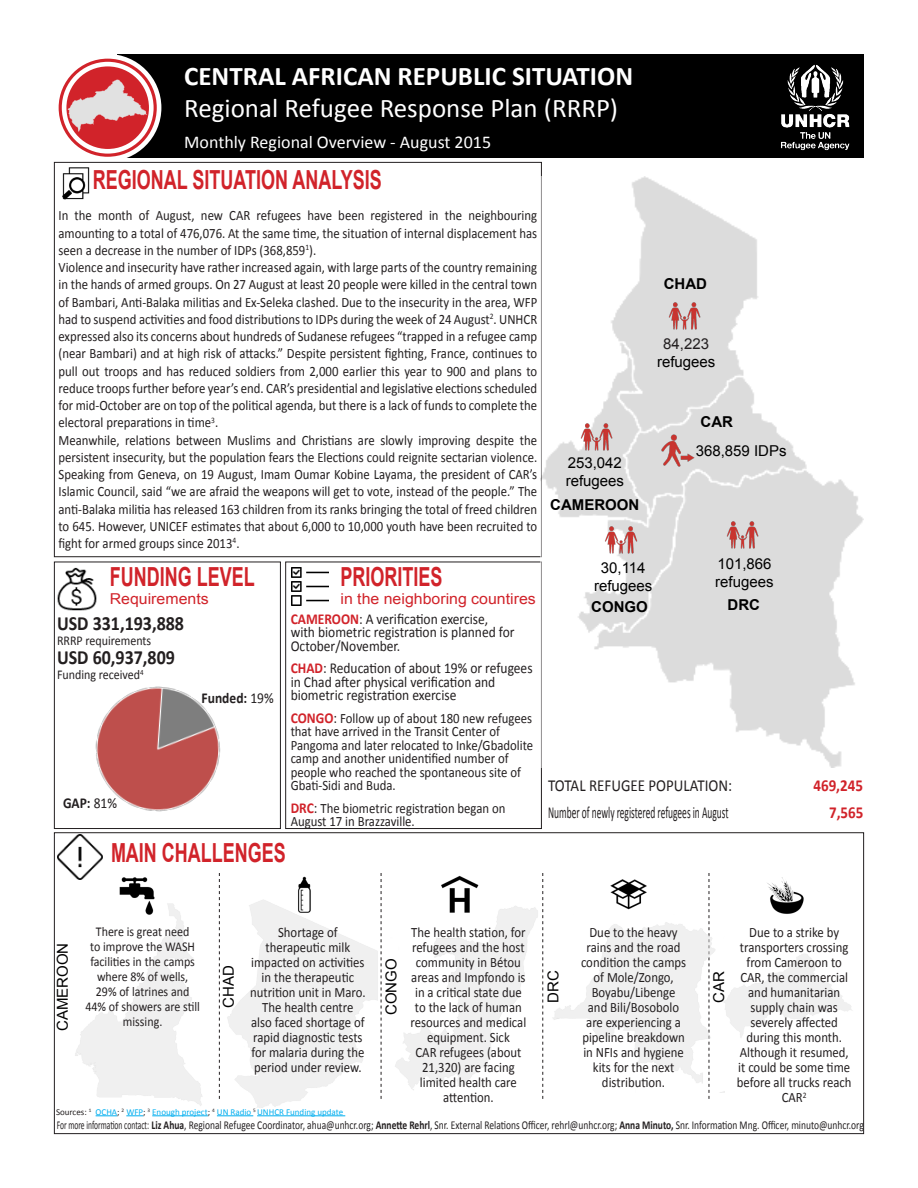
<style>
.page{position:relative;width:918px;height:1188px;background:#fff}
.page>*{position:absolute;margin:0;border:0;box-sizing:border-box;transform-origin:0 0}
.t1{font:27px "Calibri";color:#fff}
.t2{font:700 27px "Calibri";color:#fff}
.t3{font:700 26.25px "Arial";color:#d1232a;scale:.68 1}
.t4{font:700 20.1px "Calibri";color:#231f20;scale:.89 1}
.t5{font:18px "Calibri";color:#fff}
.t6{font:16.8px "Calibri";color:#231f20;scale:.56 1}
.t7{font:16.8px "Calibri";color:#231f20;scale:.89 1}
.t8{font:700 16.8px "Calibri";color:#d1232a;scale:.89 1}
.t9{font:15.15px/13.5px "Calibri";color:#231f20;scale:.89 1}
.t10{font:700 15.15px "Calibri";color:#231f20;scale:.89 1}
.t11{font:15px "Arial";color:#000}
.t12{font:15px "Arial";color:#d1232a;scale:1.06 1}
.t13{font:700 15px "Arial";color:#000}
.t14{font:15px "Arial";color:#231f20}
.t15{font:14.25px/15px "Calibri";color:#231f20;text-align:center;scale:.89 1}
.t16{font:13.5px/15px "Calibri";color:#231f20;text-align:center;scale:.89 1}
.t17{font:12px "Calibri";color:#231f20;scale:.63 1}
.t18{font:9px "Calibri";color:#00aeef}
.s1{font-weight:400}
.s2{font-weight:700;color:#d1232a}
.s3{font-weight:700;font-size:15.15px;color:#d1232a}
.s4{font-size:15.15px}
.s5{color:#231f20}
.s6{font-weight:700}
</style>
<div class="page">
<div style="left:117px;top:54px;width:747px;height:104px;background:#000"></div>
<img style="left:781px;top:64px;width:69px;height:86px">
<svg style="left:56px;top:56px;width:103px;height:103px"></svg>
<div style="left:54px;top:54px;width:107px;height:107px;border:5px solid #fff;border-radius:50%"></div>
<svg style="left:64px;top:64px;width:87px;height:87px"></svg>
<div style="left:62px;top:62px;width:92px;height:92px;border:5px solid #fff;border-radius:50%"></div>
<img style="left:66px;top:77px;width:84px;height:56px">
<svg style="left:219px;top:873px;width:1px;height:226px"></svg>
<svg style="left:381px;top:873px;width:1px;height:226px"></svg>
<svg style="left:542px;top:873px;width:1px;height:28px"></svg>
<svg style="left:709px;top:873px;width:1px;height:226px"></svg>
<div style="left:54px;top:562px;width:227px;height:267px;border:1px solid #231f20"></div>
<div style="left:285px;top:562px;width:257px;height:267px;border:1px solid #231f20"></div>
<img style="left:395px;top:903px;width:149px;height:196px">
<img style="left:54px;top:567px;width:43px;height:46px">
<img style="left:54px;top:162px;width:42px;height:42px">
<img style="left:57px;top:834px;width:45px;height:45px">
<img style="left:291px;top:567px;width:38px;height:38px">
<svg style="left:96px;top:1116px;width:21px;height:1px"></svg>
<svg style="left:126px;top:1116px;width:17px;height:1px"></svg>
<hr style="left:152px;top:1116px;width:56px;height:1px;background:#00aeef">
<hr style="left:217px;top:1116px;width:36px;height:1px;background:#00aeef">
<hr style="left:257px;top:1116px;width:88px;height:1px;background:#00aeef">
<img style="left:541px;top:176px;width:322px;height:592px">
<img style="left:722px;top:514px;width:42px;height:42px">
<img style="left:657px;top:429px;width:41px;height:42px">
<img style="left:664px;top:295px;width:42px;height:42px">
<img style="left:576px;top:416px;width:41px;height:41px">
<img style="left:600px;top:519px;width:42px;height:42px">
<img style="left:53px;top:674px;width:168px;height:151px">
<img style="left:767px;top:877px;width:37px;height:37px">
<img style="left:119px;top:877px;width:36px;height:38px">
<img style="left:610px;top:879px;width:37px;height:31px">
<img style="left:436px;top:875px;width:48px;height:43px">
<img style="left:281px;top:876px;width:30px;height:43px">
<p class="t2" style="left:184px;top:59px;width:451px">CENTRAL AFRICAN REPUBLIC SITUATION</p>
<p class="t1" style="left:184px;top:91px;width:435px">Regional Refugee Response Plan (RRRP)</p>
<p class="t5" style="left:184px;top:131px;width:308px">Monthly Regional Overview - August 2015</p>
<p class="t3" style="left:93px;top:162px;width:427px">REGIONAL SITUATION ANALYSIS</p>
<p class="t15" style="left:58px;top:207px;width:539px;line-height:17.2px;text-align:justify">In the month of August, new CAR refugees have been registered in the neighbouring amounting to a total of 476,076. At the same time, the situation of internal displacement has seen a decrease in the number of IDPs (368,859<sup>1</sup>).</p>
<p class="t15" style="left:58px;top:259px;width:539px;line-height:17.2px;text-align:justify">Violence and insecurity have rather increased again, with large parts of the country remaining in the hands of armed groups. On 27 August at least 20 people were killed in the central town of Bambari, Anti-Balaka militias and Ex-Seleka clashed. Due to the insecurity in the area, WFP had to suspend activities and food distributions to IDPs during the week of 24 August<sup>2</sup>. UNHCR expressed also its concerns about hundreds of Sudanese refugees “trapped in a refugee camp (near Bambari) and at high risk of attacks.” Despite persistent fighting, France, continues to pull out troops and has reduced soldiers from 2,000 earlier this year to 900 and plans to reduce troops further before year’s end. CAR’s presidential and legislative elections scheduled for mid-October are on top of the political agenda, but there is a lack of funds to complete the electoral preparations in time<sup>3</sup>.</p>
<p class="t15" style="left:58px;top:431px;width:539px;line-height:17.2px;text-align:justify">Meanwhile, relations between Muslims and Christians are slowly improving despite the persistent insecurity, but the population fears the Elections could reignite sectarian violence.<br>Speaking from Geneva, on 19 August, Imam Oumar Kobine Layama, the president of CAR’s Islamic Council, said “we are afraid the weapons will get to vote, instead of the people.” The anti-Balaka militia has released 163 children from its ranks bringing the total of freed children to 645. However, UNICEF estimates that about 6,000 to 10,000 youth have been recruited to fight for armed groups since 2013<sup>4</sup>.</p>
<p class="t11" style="left:568px;top:453px;width:56px">253,042</p>
<p class="t11" style="left:566px;top:471px;width:60px">refugees</p>
<p class="t13" style="left:550px;top:494px;width:91px">CAMEROON</p>
<p class="t13" style="left:664px;top:274px;width:45px">CHAD</p>
<p class="t14" style="left:663px;top:334px;width:47px">84,223</p>
<p class="t11" style="left:657px;top:352px;width:60px">refugees</p>
<p class="t13" style="left:701px;top:411px;width:34px">CAR</p>
<p class="t11" style="left:696px;top:441px;width:92px">368,859 IDPs</p>
<p class="t3" style="left:110px;top:560px;width:215px">FUNDING LEVEL</p>
<p class="t12" style="left:110px;top:589px;width:95px">Requirements</p>
<p class="t4" style="left:57px;top:610px;width:144px">USD 331,193,888</p>
<p class="t16" style="left:57px;top:633px;width:107px">RRRP requirements</p>
<p class="t4" style="left:57px;top:645px;width:134px">USD 60,937,809</p>
<p class="t16" style="left:57px;top:667px;width:99px">Funding received<sup>4</sup></p>
<p class="t10" style="left:202px;top:688px;width:82px">Funded: <span class="s1">19%</span></p>
<p class="t10" style="left:63px;top:794px;width:62px">GAP: <span class="s1">81%</span></p>
<p class="t3" style="left:340px;top:560px;width:152px">PRIORITIES</p>
<p class="t12" style="left:340px;top:589px;width:186px">in the neighboring countires</p>
<p class="t9" style="left:291px;top:612px;width:253px"><span class="s2">CAMEROON</span>: A verification exercise, with biometric registration is planned for<br>October/November.</p>
<p class="t9" style="left:291px;top:662px;width:273px"><span class="s2">CHAD</span>: Reducation of about 19% or refugees in Chad after physical verification and biometric registration exercise</p>
<p class="t15" style="left:291px;top:711px;width:274px;line-height:13.5px;text-align:left"><span class="s3">CONGO</span><span class="s4">:</span> Follow up of about 180 new refugees that have arrived in the Transit Center of Pangoma and later relocated to Inke/Gbadolite camp and another unidentified number of people who reached the spontaneous site of Gbati-Sidi and Buda.</p>
<p class="t15" style="left:291px;top:801px;width:243px;line-height:13.5px;text-align:left"><span class="s3">DRC</span><span class="s4">:</span> The biometric registration began on<br>August 17 in Brazzaville.</p>
<p class="t3" style="left:111px;top:836px;width:259px">MAIN CHALLENGES</p>
<p class="t11" style="left:601px;top:557px;width:46px">30,114</p>
<p class="t11" style="left:594px;top:575px;width:60px">refugees</p>
<p class="t11" style="left:717px;top:554px;width:56px">101,866</p>
<p class="t11" style="left:715px;top:572px;width:60px">refugees</p>
<p class="t13" style="left:591px;top:596px;width:58px">CONGO</p>
<p class="t13" style="left:728px;top:594px;width:34px">DRC</p>
<p class="t7" style="left:548px;top:774px;width:208px">TOTAL REFUGEE POPULATION:</p>
<p class="t8" style="left:813px;top:774px;width:57px">469,245</p>
<p class="t6" style="left:548px;top:801px;width:324px">Number of newly registered refugees in August</p>
<p class="t8" style="left:829px;top:801px;width:40px">7,565</p>
<p class="t15" style="left:250px;top:924px;width:131px">Shortage of therapeutic milk impacted on activities in the therapeutic nutrition unit in Maro.<br>The health centre<br>also faced shortage of rapid diagnostic tests for malaria during the period under review.</p>
<p class="t18" style="left:56px;top:1106px;width:289px"><span class="s5">Sources:</span> <sup>1</sup> OCHA<span class="s5">;</span> <sup>2</sup> WFP<span class="s5">;</span> <sup>3</sup> Enough project<span class="s5">;</span> <sup>4</sup> UN Radio <sup>5</sup> UNHCR Funding update</p>
<p class="t17" style="left:57px;top:1118px;width:1283px">For more information contact: <span class="s6">Liz Ahua</span>, Regional Refugee Coordinator, ahua@unhcr.org; <span class="s6">Annette Rehrl</span>, Snr. External Relations Officer, rehrl@unhcr.org; <span class="s6">Anna Minuto,</span> Snr. Information Mng. Officer, minuto@unhcr.org</p>
<p class="t16" style="left:85px;top:924px;width:130px">There is great need<br>to improve the WASH facilities in the camps where 8% of wells,<br>29% of latrines and<br>44% of showers are still missing.</p>
<p class="t15" style="left:411px;top:924px;width:132px">The health station, for refugees and the host community in Bétou areas and Impfondo is in a critical state due to the lack of human resources and medical equipment. Sick<br>CAR refugees (about<br>21,320) are facing limited health care attention.</p>
<p class="t15" style="left:581px;top:924px;width:120px">Due to the heavy rains and the road condition the camps of Mole/Zongo,<br>Boyabu/Libenge and Bili/Bosobolo are experiencing a pipeline breakdown in NFIs and hygiene kits for the next distribution.</p>
<p class="t15" style="left:737px;top:925px;width:130px">Due to a strike by transporters crossing from Cameroon to<br>CAR, the commercial and humanitarian supply chain was severely affected during this month.<br>Although it resumed, it could be some time before all trucks reach<br>CAR<sup>2</sup></p>
<p class="t11" style="left:53px;top:1031px;width:90px;rotate:-90deg">CAMEROON</p>
<p class="t11" style="left:219px;top:1008px;width:44px;rotate:-90deg">CHAD</p>
<p class="t11" style="left:381px;top:1015px;width:58px;rotate:-90deg">CONGO</p>
<p class="t11" style="left:543px;top:1003px;width:34px;rotate:-90deg">DRC</p>
<p class="t11" style="left:709px;top:1003px;width:33px;rotate:-90deg">CAR</p>
</div>
